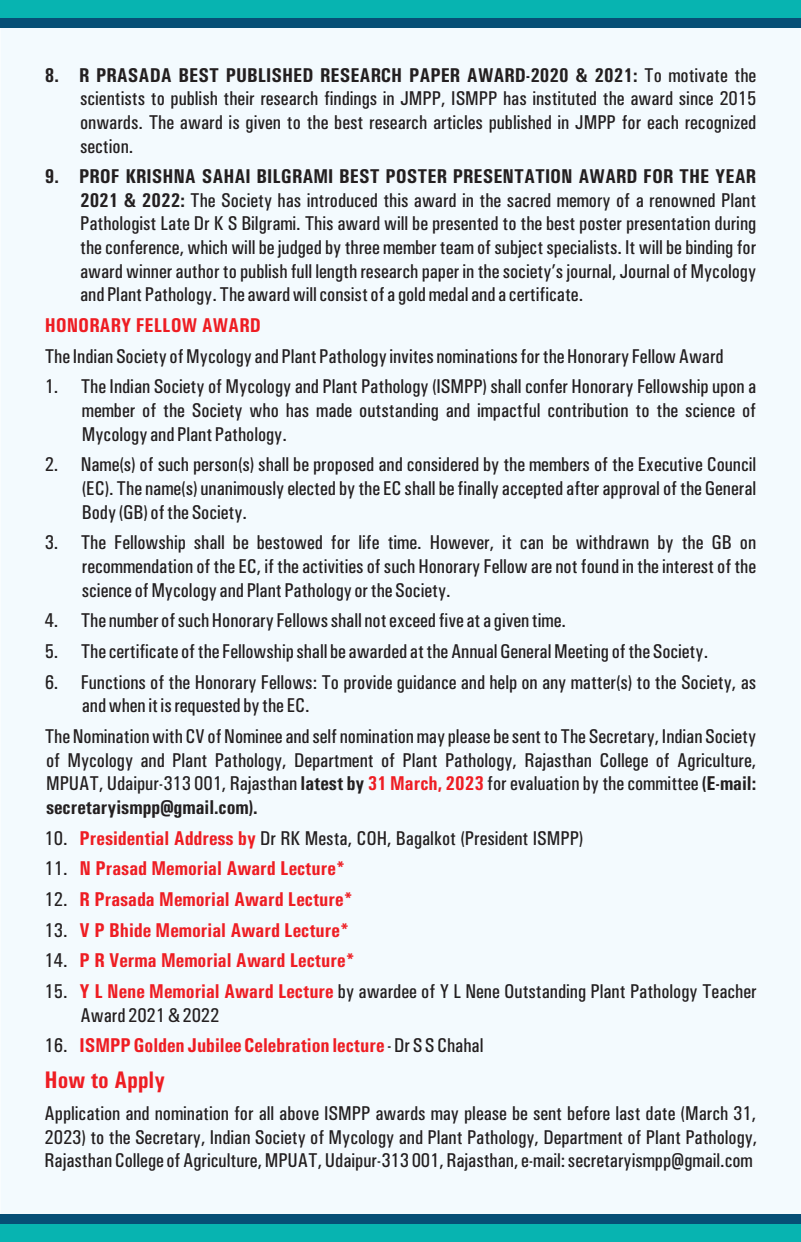
<style>
.page{position:relative;width:801px;height:1242px;background:#fff}
.page>*{position:absolute;margin:0;border:0;box-sizing:border-box;transform-origin:0 0}
.t1{font:700 condensed 24px "Univers";color:#ee1d23}
.t2{font:500 condensed 20px/23.6px "Univers";color:#231f20;text-align:justify}
.t3{font:700 condensed 20px "Univers";color:#ee1d23}
.s1{font-weight:700}
.s2{font-weight:700;color:#ee1d23}
.s3{font-weight:500;color:#231f20}
</style>
<div class="page">
<div style="left:1px;top:28px;width:799px;height:1186px;background:#f3fafe"></div>
<div style="left:0;top:0;width:801px;height:18px;background:#07b4b1"></div>
<div style="left:0;top:18px;width:801px;height:10px;background:#064f76"></div>
<div style="left:0;top:1224px;width:801px;height:18px;background:#07b4b1"></div>
<div style="left:0;top:1214px;width:801px;height:10px;background:#064f76"></div>
<p class="t2" style="left:80px;top:65px;width:678px;text-indent:-35px"><span class="s1">8. R PRASADA BEST PUBLISHED RESEARCH PAPER AWARD-2020 &amp; 2021:</span> To motivate the scientists to publish their research findings in JMPP, ISMPP has instituted the award since 2015 onwards. The award is given to the best research articles published in JMPP for each recognized section.</p>
<p class="t2" style="left:80px;top:166px;width:678px;text-indent:-35px"><span class="s1">9. PROF KRISHNA SAHAI BILGRAMI BEST POSTER PRESENTATION AWARD FOR THE YEAR 2021 &amp; 2022:</span> The Society has introduced this award in the sacred memory of a renowned Plant Pathologist Late Dr K S Bilgrami. This award will be presented to the best poster presentation during the conference, which will be judged by three member team of subject specialists. It will be binding for award winner author to publish full length research paper in the society’s journal, Journal of Mycology and Plant Pathology. The award will consist of a gold medal and a certificate.</p>
<p class="t3" style="left:45px;top:318px;width:218px">HONORARY FELLOW AWARD</p>
<p class="t2" style="left:45px;top:346px;width:680px">The Indian Society of Mycology and Plant Pathology invites nominations for the Honorary Fellow Award</p>
<p class="t2" style="left:82px;top:377px;width:676px;text-indent:-37px">1. The Indian Society of Mycology and Plant Pathology (ISMPP) shall confer Honorary Fellowship upon a member of the Society who has made outstanding and impactful contribution to the science of Mycology and Plant Pathology.</p>
<p class="t2" style="left:82px;top:454px;width:676px;text-indent:-37px">2. Name(s) of such person(s) shall be proposed and considered by the members of the Executive Council (EC). The name(s) unanimously elected by the EC shall be finally accepted after approval of the General Body (GB) of the Society.</p>
<p class="t2" style="left:82px;top:532px;width:676px;text-indent:-37px">3. The Fellowship shall be bestowed for life time. However, it can be withdrawn by the GB on recommendation of the EC, if the activities of such Honorary Fellow are not found in the interest of the science of Mycology and Plant Pathology or the Society.</p>
<p class="t2" style="left:45px;top:610px;width:523px">4. The number of such Honorary Fellows shall not exceed five at a given time.</p>
<p class="t2" style="left:45px;top:641px;width:665px">5. The certificate of the Fellowship shall be awarded at the Annual General Meeting of the Society.</p>
<p class="t2" style="left:82px;top:672px;width:676px;text-indent:-37px">6. Functions of the Honorary Fellows: To provide guidance and help on any matter(s) to the Society, as and when it is requested by the EC.</p>
<p class="t2" style="left:45px;top:726px;width:713px">The Nomination with CV of Nominee and self nomination may please be sent to The Secretary, Indian Society of Mycology and Plant Pathology, Department of Plant Pathology, Rajasthan College of Agriculture, MPUAT, Udaipur-313 001, Rajasthan <span class="s1">latest by</span> <span class="s2">31 March, 2023</span> for evaluation by the committee <span class="s1">(E-mail: secretaryismpp@gmail.com).</span></p>
<p class="t2" style="left:45px;top:828px;width:540px">10. <span class="s2">Presidential Address by</span> Dr RK Mesta, COH, Bagalkot (President ISMPP)</p>
<p class="t3" style="left:45px;top:861px;width:302px"><span class="s3">11.</span> N Prasad Memorial Award Lecture*</p>
<p class="t3" style="left:45px;top:892px;width:310px"><span class="s3">12.</span> R Prasada Memorial Award Lecture*</p>
<p class="t3" style="left:45px;top:923px;width:306px"><span class="s3">13.</span> V P Bhide Memorial Award Lecture*</p>
<p class="t3" style="left:45px;top:954px;width:312px"><span class="s3">14.</span> P R Verma Memorial Award Lecture*</p>
<p class="t2" style="left:81px;top:981px;width:678px;text-indent:-36px">15. <span class="s2">Y L Nene Memorial Award Lecture</span> by awardee of Y L Nene Outstanding Plant Pathology Teacher<br>Award 2021 &amp; 2022</p>
<p class="t3" style="left:45px;top:1039px;width:440px"><span class="s3">16.</span> ISMPP Golden Jubilee Celebration lecture <span class="s3">- Dr S S Chahal</span></p>
<p class="t1" style="left:45px;top:1072px;width:122px">How to Apply</p>
<p class="t2" style="left:45px;top:1103px;width:714px">Application and nomination for all above ISMPP awards may please be sent before last date (March 31, 2023) to the Secretary, Indian Society of Mycology and Plant Pathology, Department of Plant Pathology, Rajasthan College of Agriculture, MPUAT, Udaipur-313 001, Rajasthan, e-mail: secretaryismpp@gmail.com</p>
</div>
